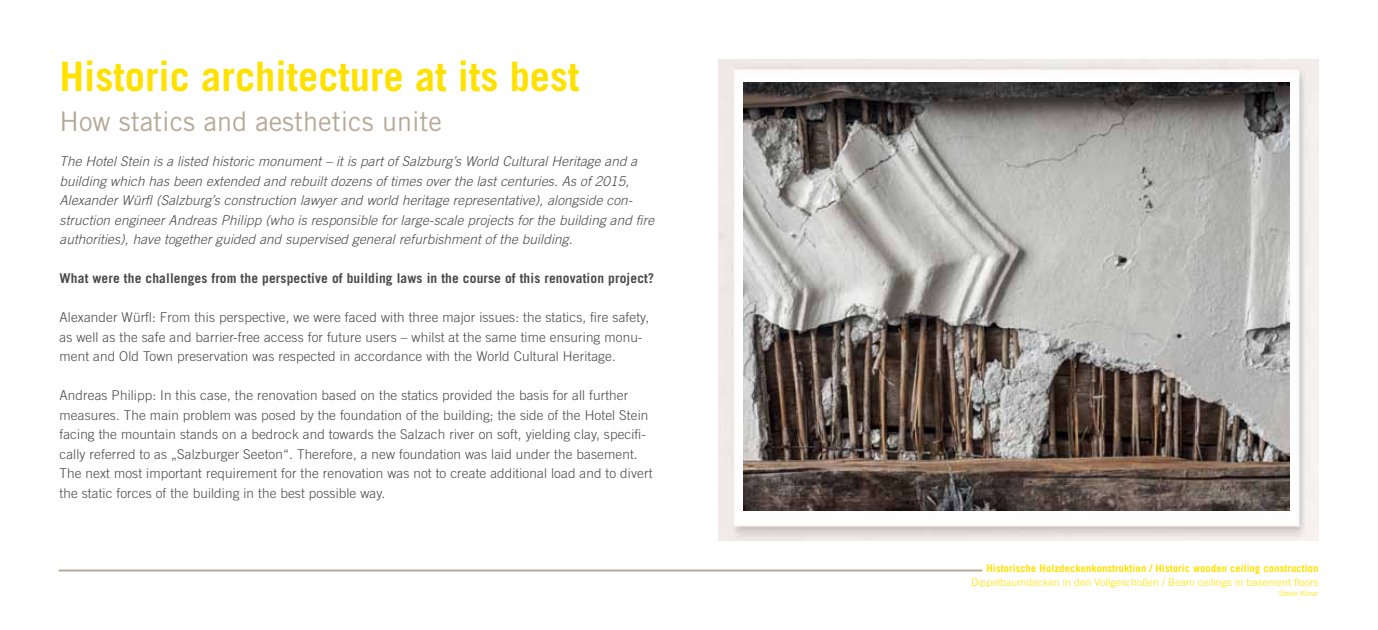
<style>
.page{position:relative;width:1378px;height:630px;background:#fff}
.page>*{position:absolute;margin:0;border:0;box-sizing:border-box;transform-origin:0 0}
.t1{font:700 40.5px "Trade Gothic LT";color:#ffe100}
.t2{font:27px "Trade Gothic LT";color:#b7a997}
.t3{font:300 13.5px/19.5px "Trade Gothic LT";letter-spacing:.01em;color:#4a4a4d}
.t4{font:italic 300 13.5px/19.5px "Trade Gothic LT";letter-spacing:.01em;color:#4a4a4d}
.t5{font:700 13.5px "Trade Gothic LT";letter-spacing:.01em;color:#4a4a4d}
.t6{font:700 10.5px "Trade Gothic LT";letter-spacing:.01em;color:#ffe100}
.t7{font:300 10.5px "Trade Gothic LT";letter-spacing:.01em;color:#ffe100}
.t8{font:300 7.5px "Trade Gothic LT";color:#ffe100}
</style>
<div class="page">
<hr style="left:59px;top:569px;width:923px;height:2px;background:#b7a997">
<img style="left:719px;top:60px;width:599px;height:480px">
<img style="left:743px;top:82px;width:546px;height:428px">
<h1 class="t1" style="left:60px;top:51px;width:521px">Historic architecture at its best</h1>
<h2 class="t2" style="left:60px;top:105px;width:384px">How statics and aesthetics unite</h2>
<p class="t4" style="left:60px;top:151px;width:596px">The Hotel Stein is a listed historic monument – it is part of Salzburg’s World Cultural Heritage and a building which has been extended and rebuilt dozens of times over the last centuries. As of 2015, Alexander Würfl (Salzburg’s construction lawyer and world heritage representative), alongside con&shy;struction engineer Andreas Philipp (who is responsible for large-scale projects for the building and fire authorities), have together guided and supervised general refurbishment of the building.</p>
<p class="t5" style="left:60px;top:270px;width:596px">What were the challenges from the perspective of building laws in the course of this renovation project?</p>
<p class="t3" style="left:60px;top:307px;width:591px">Alexander Würfl: From this perspective, we were faced with three major issues: the statics, fire safety, as well as the safe and barrier-free access for future users – whilst at the same time ensuring monu&shy;ment and Old Town preservation was respected in accordance with the World Cultural Heritage.</p>
<p class="t3" style="left:60px;top:385px;width:594px">Andreas Philipp: In this case, the renovation based on the statics provided the basis for all further measures. The main problem was posed by the foundation of the building; the side of the Hotel Stein facing the mountain stands on a bedrock and towards the Salzach river on soft, yielding clay, specifi&shy;cally referred to as „Salzburger Seeton“. Therefore, a new foundation was laid under the basement.<br>The next most important requirement for the renovation was not to create additional load and to divert the static forces of the building in the best possible way.</p>
<p class="t6" style="left:986px;top:561px;width:333px">Historische Holzdeckenkonstruktion / Historic wooden ceiling construction</p>
<p class="t7" style="left:971px;top:575px;width:349px">Dippelbaumdecken in den Vollgeschoßen / Beam ceilings in basement floors</p>
<p class="t8" style="left:1279px;top:588px;width:41px">Stevie Klinar</p>
</div>
